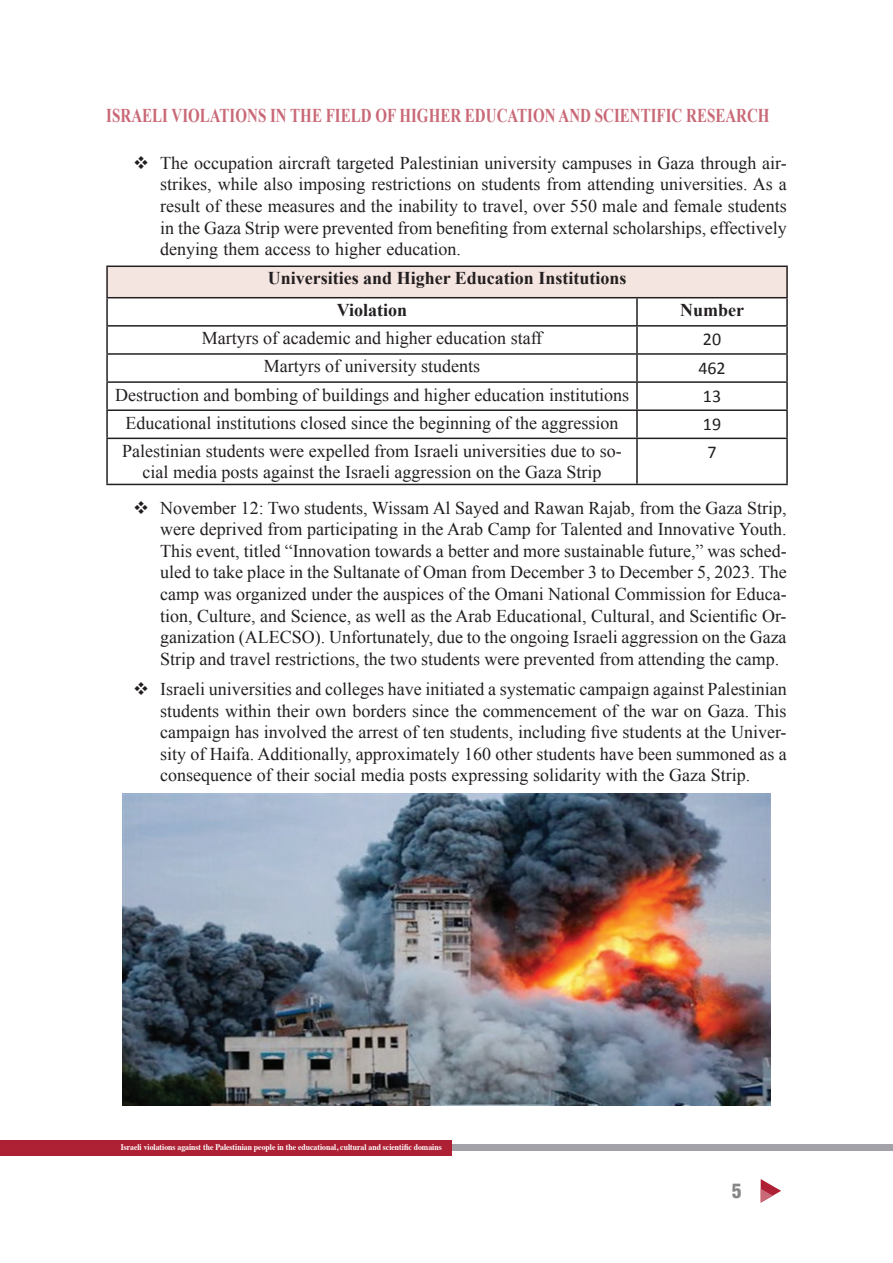
<style>
.page{position:relative;width:893px;height:1263px;background:#fff}
.page>*{position:absolute;margin:0;border:0;box-sizing:border-box;transform-origin:0 0}
.t1{font:700 19.5px "Times New Roman";color:#c96977;scale:.77 1}
.t2{font:900 condensed 19.5px "Helvetica";color:#57585a}
.t3{font:18px/21.6px "Times New Roman";color:#231f20;text-align:justify}
.t4{font:700 18px "Times New Roman";color:#231f20}
.t5{font:18px "Calibri";color:#231f20}
.t6{font:700 8.55px "Times";color:#fff;scale:.9 1}
</style>
<div class="page">
<div style="left:0;top:1144px;width:893px;height:7px;background:#a3a2a9"></div>
<div style="left:0;top:1140px;width:452px;height:15px;background:#ae2033"></div>
<svg style="left:761px;top:1179px;width:20px;height:24px"></svg>
<div style="left:107px;top:266px;width:680px;height:32px;background:#f4e5e0"></div>
<hr style="left:106px;top:266px;width:531px;height:1px;background:#231f20">
<hr style="left:106px;top:267px;width:2px;height:30px;background:#231f20">
<hr style="left:637px;top:266px;width:151px;height:1px;background:#231f20">
<hr style="left:786px;top:267px;width:2px;height:30px;background:#231f20">
<hr style="left:106px;top:297px;width:531px;height:1px;background:#231f20">
<hr style="left:106px;top:298px;width:2px;height:27px;background:#231f20">
<hr style="left:637px;top:297px;width:151px;height:1px;background:#231f20">
<hr style="left:636px;top:298px;width:2px;height:27px;background:#231f20">
<hr style="left:786px;top:298px;width:2px;height:27px;background:#231f20">
<hr style="left:106px;top:325px;width:531px;height:2px;background:#231f20">
<hr style="left:106px;top:327px;width:2px;height:26px;background:#231f20">
<hr style="left:637px;top:325px;width:151px;height:2px;background:#231f20">
<hr style="left:636px;top:327px;width:2px;height:26px;background:#231f20">
<hr style="left:786px;top:327px;width:2px;height:26px;background:#231f20">
<hr style="left:106px;top:353px;width:531px;height:2px;background:#231f20">
<hr style="left:106px;top:355px;width:2px;height:26px;background:#231f20">
<hr style="left:637px;top:353px;width:151px;height:2px;background:#231f20">
<hr style="left:636px;top:355px;width:2px;height:26px;background:#231f20">
<hr style="left:786px;top:355px;width:2px;height:26px;background:#231f20">
<hr style="left:106px;top:381px;width:531px;height:2px;background:#231f20">
<hr style="left:106px;top:383px;width:2px;height:26px;background:#231f20">
<hr style="left:637px;top:381px;width:151px;height:2px;background:#231f20">
<hr style="left:636px;top:383px;width:2px;height:26px;background:#231f20">
<hr style="left:786px;top:383px;width:2px;height:26px;background:#231f20">
<hr style="left:106px;top:409px;width:531px;height:2px;background:#231f20">
<hr style="left:106px;top:411px;width:2px;height:27px;background:#231f20">
<hr style="left:637px;top:409px;width:151px;height:2px;background:#231f20">
<hr style="left:636px;top:411px;width:2px;height:27px;background:#231f20">
<hr style="left:786px;top:411px;width:2px;height:27px;background:#231f20">
<hr style="left:106px;top:438px;width:531px;height:1px;background:#231f20">
<hr style="left:106px;top:439px;width:2px;height:45px;background:#231f20">
<hr style="left:637px;top:438px;width:151px;height:1px;background:#231f20">
<hr style="left:636px;top:439px;width:2px;height:45px;background:#231f20">
<hr style="left:786px;top:439px;width:2px;height:45px;background:#231f20">
<hr style="left:106px;top:484px;width:531px;height:1px;background:#231f20">
<hr style="left:637px;top:484px;width:151px;height:1px;background:#231f20">
<img style="left:122px;top:793px;width:648px;height:313px">
<p class="t1" style="left:106px;top:102px;width:863px">ISRAELI VIOLATIONS IN THE FIELD OF HIGHER EDUCATION AND SCIENTIFIC RESEARCH</p>
<p class="t3" style="left:160px;top:152px;width:628px">The occupation aircraft targeted Palestinian university campuses in Gaza through air-</p>
<p class="t3" style="left:160px;top:195px;width:628px">result of these measures and the inability to travel, over 550 male and female students in the Gaza Strip were prevented from benefiting from external scholarships, effectively denying them access to higher education.</p>
<p class="t4" style="left:268px;top:266px;width:360px">Universities and Higher Education Institutions</p>
<p class="t4" style="left:680px;top:297px;width:65px">Number</p>
<p class="t3" style="left:160px;top:173px;width:628px">strikes, while also imposing restrictions on students from attending universities. As a</p>
<p class="t4" style="left:337px;top:297px;width:72px">Violation</p>
<p class="t3" style="left:202px;top:327px;width:342px">Martyrs of academic and higher education staff</p>
<p class="t5" style="left:703px;top:328px;width:20px">20</p>
<p class="t3" style="left:264px;top:355px;width:218px">Martyrs of university students</p>
<p class="t5" style="left:698px;top:356px;width:29px">462</p>
<p class="t3" style="left:115px;top:383px;width:515px">Destruction and bombing of buildings and higher education institutions</p>
<p class="t5" style="left:703px;top:384px;width:20px">13</p>
<p class="t3" style="left:126px;top:412px;width:494px">Educational institutions closed since the beginning of the aggression</p>
<p class="t3" style="left:143px;top:461px;width:460px">cial media posts against the Israeli aggression on the Gaza Strip</p>
<p class="t5" style="left:703px;top:412px;width:20px">19</p>
<p class="t3" style="left:122px;top:440px;width:501px">Palestinian students were expelled from Israeli universities due to so-</p>
<p class="t5" style="left:707px;top:441px;width:11px">7</p>
<p class="t3" style="left:160px;top:496px;width:628px">November 12: Two students, Wissam Al Sayed and Rawan Rajab, from the Gaza Strip,</p>
<p class="t3" style="left:160px;top:518px;width:628px">were deprived from participating in the Arab Camp for Talented and Innovative Youth.</p>
<p class="t3" style="left:160px;top:561px;width:628px">uled to take place in the Sultanate of Oman from December to3 December 5, 2023. The</p>
<p class="t3" style="left:160px;top:540px;width:628px">This event, titled “Innovation towards a better and more sustainable future,” was sched-</p>
<p class="t3" style="left:160px;top:583px;width:628px">camp was organized under the auspices of the Omani National Commission for Educa-</p>
<p class="t3" style="left:160px;top:604px;width:628px">tion, Culture, and Science, as well as the Arab Educational, Cultural, and Scientific Or-</p>
<p class="t3" style="left:160px;top:626px;width:628px">ganization (ALECSO .) Unfortunately, due to the ongoing Israeli aggression on the Gaza</p>
<p class="t3" style="left:160px;top:643px;width:628px;line-height:30.2px">Strip and travel restrictions, the two students were prevented from attending the camp.<br>Israeli universities and colleges have initiated a systematic campaign against Palestinian</p>
<p class="t3" style="left:160px;top:699px;width:628px">students within their own borders since the commencement of the war on Gaza. This</p>
<p class="t3" style="left:160px;top:743px;width:628px">sity of Haifa. Additionally, approximately 160 other students have been summoned as a</p>
<p class="t3" style="left:160px;top:721px;width:628px">campaign has involved the arrest of ten students, including five students at the Univer-</p>
<p class="t3" style="left:160px;top:764px;width:591px">consequence of their social media posts expressing solidarity with the Gaza Strip.</p>
<p class="t6" style="left:121px;top:1138px;width:358px">Israeli violations against the Palestinian people in the educational, cultural and scientific domains</p>
<p class="t2" style="left:731px;top:1179px;width:11px">5</p>
</div>
